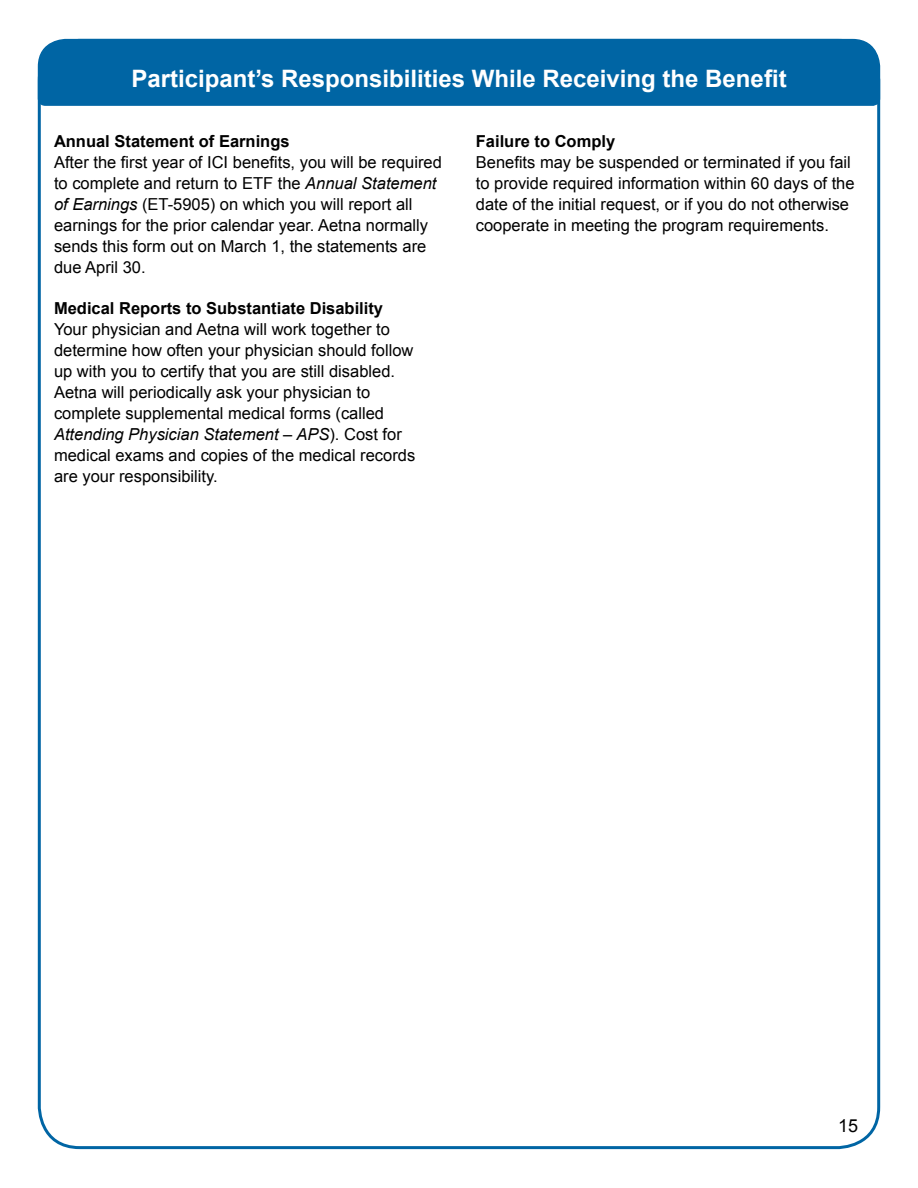
<style>
.page{position:relative;width:918px;height:1188px;background:#fff}
.page>*{position:absolute;margin:0;border:0;box-sizing:border-box;transform-origin:0 0}
.t1{font:700 24px "Arial";color:#fff}
.t2{font:18px "Arial";color:#000}
.t3{font:16.5px/21px "Arial";color:#000}
.t4{font:700 16.5px "Arial";color:#000}
.s1{font-style:italic}
</style>
<div class="page">
<svg style="left:37px;top:38px;width:844px;height:69px"></svg>
<div style="left:101px;top:54px;width:716px;height:45px;background:#0065a4"></div>
<h1 class="t1" style="left:131px;top:62px;width:657px">Participant’s Responsibilities While Receiving the Benefit</h1>
<p class="t4" style="left:54px;top:130px;width:237px">Annual Statement of Earnings</p>
<p class="t3" style="left:54px;top:152px;width:389px">After the first year of ICI benefits, you will be required to complete and return to ETF the <span class="s1">Annual Statement of Earnings</span> (ET‑5905) on which you will report all earnings for the prior calendar year. Aetna normally sends this form out on March 1, the statements are due April 30.</p>
<p class="t4" style="left:54px;top:297px;width:331px">Medical Reports to Substantiate Disability</p>
<p class="t3" style="left:54px;top:319px;width:363px">Your physician and Aetna will work together to determine how often your physician should follow up with you to certify that you are still disabled.<br>Aetna will periodically ask your physician to complete supplemental medical forms (called <span class="s1">Attending Physician Statement – APS</span>). Cost for medical exams and copies of the medical records are your responsibility.</p>
<p class="t4" style="left:476px;top:130px;width:141px">Failure to Comply</p>
<p class="t3" style="left:476px;top:152px;width:380px">Benefits may be suspended or terminated if you fail to provide required information within 60 days of the date of the initial request, or if you do not otherwise cooperate in meeting the program requirements.</p>
<p class="t2" style="left:838px;top:1113px;width:22px">15</p>
</div>
